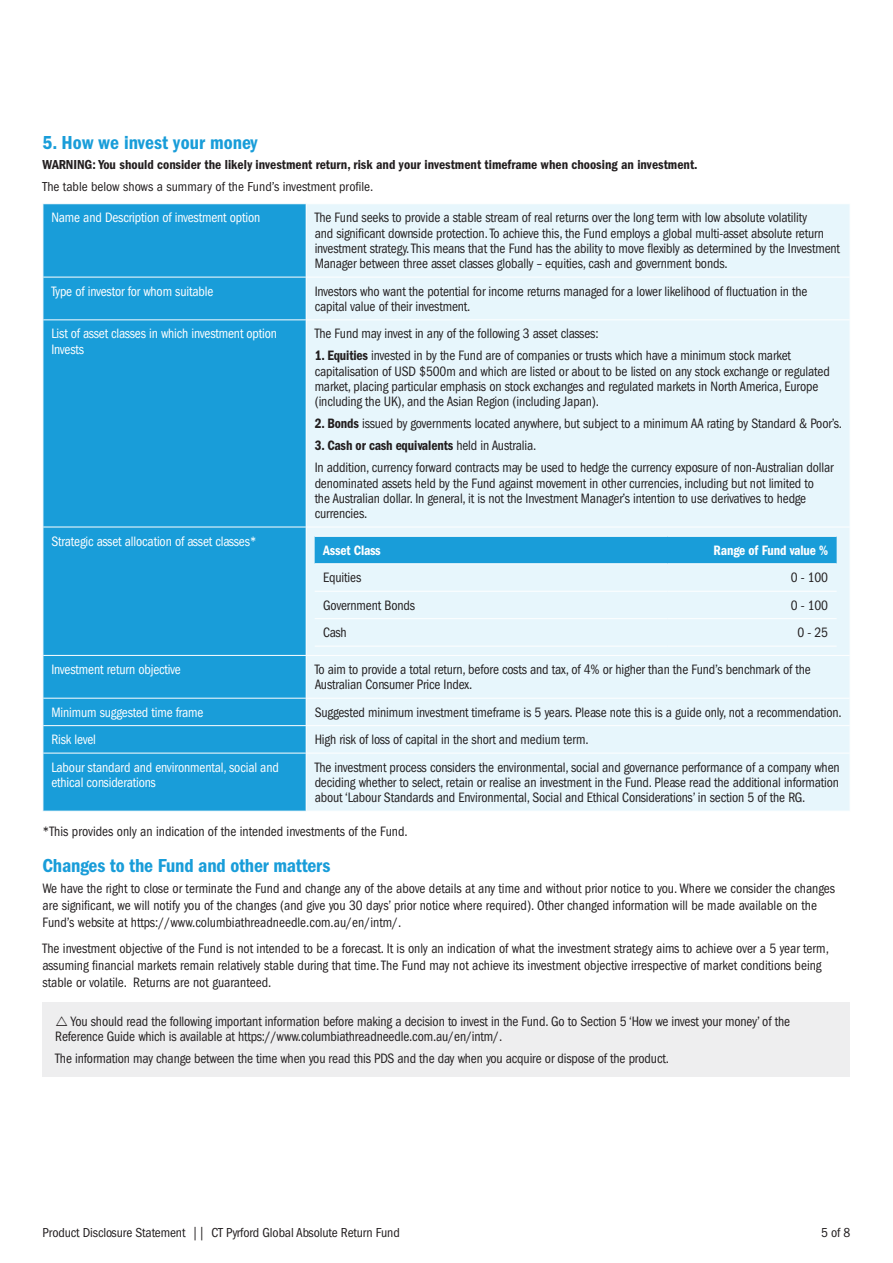
<style>
.page{position:relative;width:893px;height:1263px;background:#fff}
.page>*{position:absolute;margin:0;border:0;box-sizing:border-box;transform-origin:0 0}
.t1{font:19.5px "Franklin Gothic LT Pro Cn Dm";letter-spacing:-.01em;color:#199dd9}
.t2{font:condensed 14.1px/15.3px "Franklin Gothic LT Pro";letter-spacing:-.01em;color:#231f20;scale:.96 1}
.t3{font:condensed 14.1px/15.3px "Franklin Gothic LT Pro";letter-spacing:-.01em;color:#fff;scale:.96 1}
.t4{font:14.1px "Franklin Gothic LT Pro Cn Dm";letter-spacing:-.01em;color:#231f20;scale:.96 1}
.t5{font:14.1px "Franklin Gothic LT Pro Cn Dm";letter-spacing:-.01em;color:#fff;scale:.96 1}
.t6{font:condensed 13.5px "Franklin Gothic LT Pro";letter-spacing:-.01em;color:#231f20}
.t7{font:13.5px "Franklin Gothic LT Pro Cn Dm";color:#231f20}
.s1{font-family:"Franklin Gothic LT Pro Cn Dm";font-stretch:normal}
.s2{font-family:"Franklin Gothic LT Pro";font-stretch:condensed}
</style>
<div class="page">
<div style="left:44px;top:204px;width:262px;height:607px;background:#199dd9"></div>
<div style="left:307px;top:204px;width:543px;height:607px;background:#e7f6fc"></div>
<hr style="left:43px;top:277px;width:263px;height:1px;background:#fff">
<hr style="left:306px;top:277px;width:544px;height:1px;background:#fff">
<hr style="left:43px;top:319px;width:263px;height:1px;background:#fff">
<hr style="left:306px;top:319px;width:544px;height:1px;background:#fff">
<hr style="left:43px;top:527px;width:263px;height:1px;background:#fff">
<hr style="left:306px;top:527px;width:544px;height:1px;background:#fff">
<hr style="left:43px;top:655px;width:263px;height:1px;background:#fff">
<hr style="left:306px;top:655px;width:544px;height:1px;background:#fff">
<hr style="left:43px;top:698px;width:263px;height:1px;background:#fff">
<hr style="left:306px;top:698px;width:544px;height:1px;background:#fff">
<hr style="left:43px;top:725px;width:263px;height:1px;background:#fff">
<hr style="left:306px;top:725px;width:544px;height:1px;background:#fff">
<hr style="left:43px;top:753px;width:263px;height:1px;background:#fff">
<hr style="left:306px;top:753px;width:544px;height:1px;background:#fff">
<svg style="left:43px;top:698px;width:1px;height:55px"></svg>
<div style="left:315px;top:537px;width:522px;height:26px;background:#199dd9"></div>
<hr style="left:315px;top:536px;width:353px;height:1px;background:#fff">
<hr style="left:668px;top:536px;width:169px;height:1px;background:#fff">
<hr style="left:315px;top:563px;width:353px;height:1px;background:#fff">
<hr style="left:668px;top:563px;width:169px;height:1px;background:#fff">
<hr style="left:315px;top:591px;width:353px;height:1px;background:#fff">
<hr style="left:668px;top:591px;width:169px;height:1px;background:#fff">
<hr style="left:315px;top:618px;width:353px;height:1px;background:#fff">
<hr style="left:668px;top:618px;width:169px;height:1px;background:#fff">
<hr style="left:315px;top:646px;width:353px;height:1px;background:#fff">
<hr style="left:668px;top:646px;width:169px;height:1px;background:#fff">
<div style="left:43px;top:1002px;width:807px;height:74px;background:#eeeeef"></div>
<h1 class="t1" style="left:43px;top:132px;width:216px">5. How we invest your money</h1>
<p class="t7" style="left:43px;top:157px;width:657px">WARNING: You should consider the likely investment return, risk and your investment timeframe when choosing an investment.</p>
<p class="t6" style="left:43px;top:179px;width:332px">The table below shows a summary of the Fund’s investment profile.</p>
<p class="t3" style="left:51px;top:210px;width:219px">Name and Description of investment option</p>
<p class="t2" style="left:315px;top:210px;width:549px">The Fund seeks to provide a stable stream of real returns over the long term with low absolute volatility<br>and significant downside protection. To achieve this, the Fund employs a global multi-asset absolute return investment strategy. This means that the Fund has the ability to move flexibly as determined by the Investment Manager between three asset classes globally – equities, cash and government bonds.</p>
<p class="t3" style="left:51px;top:283px;width:170px">Type of investor for whom suitable</p>
<p class="t2" style="left:315px;top:283px;width:515px">Investors who want the potential for income returns managed for a lower likelihood of fluctuation in the capital value of their investment.</p>
<p class="t3" style="left:51px;top:326px;width:237px">List of asset classes in which investment option<br>Invests</p>
<p class="t2" style="left:315px;top:326px;width:297px">The Fund may invest in any of the following 3 asset classes:</p>
<p class="t2" style="left:315px;top:348px;width:538px"><span class="s1">1. Equities</span> invested in by the Fund are of companies or trusts which have a minimum stock market capitalisation of USD $500m and which are listed or about to be listed on any stock exchange or regulated market, placing particular emphasis on stock exchanges and regulated markets in North America, Europe (including the UK), and the Asian Region (including Japan).</p>
<p class="t2" style="left:315px;top:416px;width:551px"><span class="s1">2. Bonds</span> issued by governments located anywhere, but subject to a minimum AA rating by Standard &amp; Poor’s.</p>
<p class="t4" style="left:315px;top:437px;width:233px">3. Cash or cash equivalents <span class="s2">held in Australia.</span></p>
<p class="t2" style="left:315px;top:460px;width:542px">In addition, currency forward contracts may be used to hedge the currency exposure of non-Australian dollar denominated assets held by the Fund against movement in other currencies, including but not limited to<br>the Australian dollar. In general, it is not the Investment Manager’s intention to use derivatives to hedge currencies.</p>
<p class="t3" style="left:51px;top:533px;width:216px">Strategic asset allocation of asset classes*</p>
<p class="t5" style="left:323px;top:542px;width:62px">Asset Class</p>
<p class="t5" style="left:714px;top:542px;width:121px">Range of Fund value %</p>
<p class="t2" style="left:323px;top:570px;width:41px">Equities</p>
<p class="t2" style="left:791px;top:570px;width:41px">0 - 100</p>
<p class="t2" style="left:323px;top:598px;width:97px">Government Bonds</p>
<p class="t2" style="left:791px;top:598px;width:41px">0 - 100</p>
<p class="t2" style="left:323px;top:625px;width:26px">Cash</p>
<p class="t2" style="left:797px;top:625px;width:33px">0 - 25</p>
<p class="t3" style="left:51px;top:662px;width:136px">Investment return objective</p>
<p class="t2" style="left:315px;top:662px;width:518px">To aim to provide a total return, before costs and tax, of 4% or higher than the Fund’s benchmark of the<br>Australian Consumer Price Index.</p>
<p class="t3" style="left:51px;top:704px;width:160px">Minimum suggested time frame</p>
<p class="t2" style="left:315px;top:704px;width:550px">Suggested minimum investment timeframe is 5 years. Please note this is a guide only, not a recommendation.</p>
<p class="t3" style="left:51px;top:732px;width:48px">Risk level</p>
<p class="t2" style="left:315px;top:732px;width:287px">High risk of loss of capital in the short and medium term.</p>
<p class="t3" style="left:51px;top:759px;width:238px">Labour standard and environmental, social and ethical considerations</p>
<p class="t2" style="left:315px;top:759px;width:548px;text-align:justify">The investment process considers the environmental, social and governance performance of a company when deciding whether to select, retain or realise an investment in the Fund. Please read the additional information about ‘Labour Standards and Environmental, Social and Ethical Considerations’ in section 5 of the RG.</p>
<p class="t2" style="left:43px;top:823px;width:382px">*This provides only an indication of the intended investments of the Fund.</p>
<h1 class="t1" style="left:43px;top:854px;width:289px">Changes to the Fund and other matters</h1>
<p class="t2" style="left:43px;top:880px;width:827px;line-height:17px">We have the right to close or terminate the Fund and change any of the above details at any time and without prior notice to you. Where we consider the changes are significant, we will notify you of the changes (and give you 30 days’ prior notice where required). Other changed information will be made available on the<br>Fund’s website at https://www.columbiathreadneedle.com.au/en/intm/.</p>
<p class="t2" style="left:43px;top:940px;width:821px;line-height:17px">The investment objective of the Fund is not intended to be a forecast. It is only an indication of what the investment strategy aims to achieve over a 5 year term, assuming financial markets remain relatively stable during that time. The Fund may not achieve its investment objective irrespective of market conditions being stable or volatile. Returns are not guaranteed.</p>
<p class="t2" style="left:55px;top:1013px;width:767px;text-indent:16px">You should read the following important information before making a decision to invest in the Fund. Go to Section 5 ‘How we invest your money’ of the<br>Reference Guide which is available at https://www.columbiathreadneedle.com.au/en/intm/.</p>
<p class="t2" style="left:55px;top:1051px;width:641px">The information may change between the time when you read this PDS and the day when you acquire or dispose of the product.</p>
<p class="t6" style="left:43px;top:1225px;width:359px">Product Disclosure Statement || CT Pyrford Global Absolute Return Fund</p>
<p class="t6" style="left:821px;top:1225px;width:31px">5 of 8</p>
</div>
